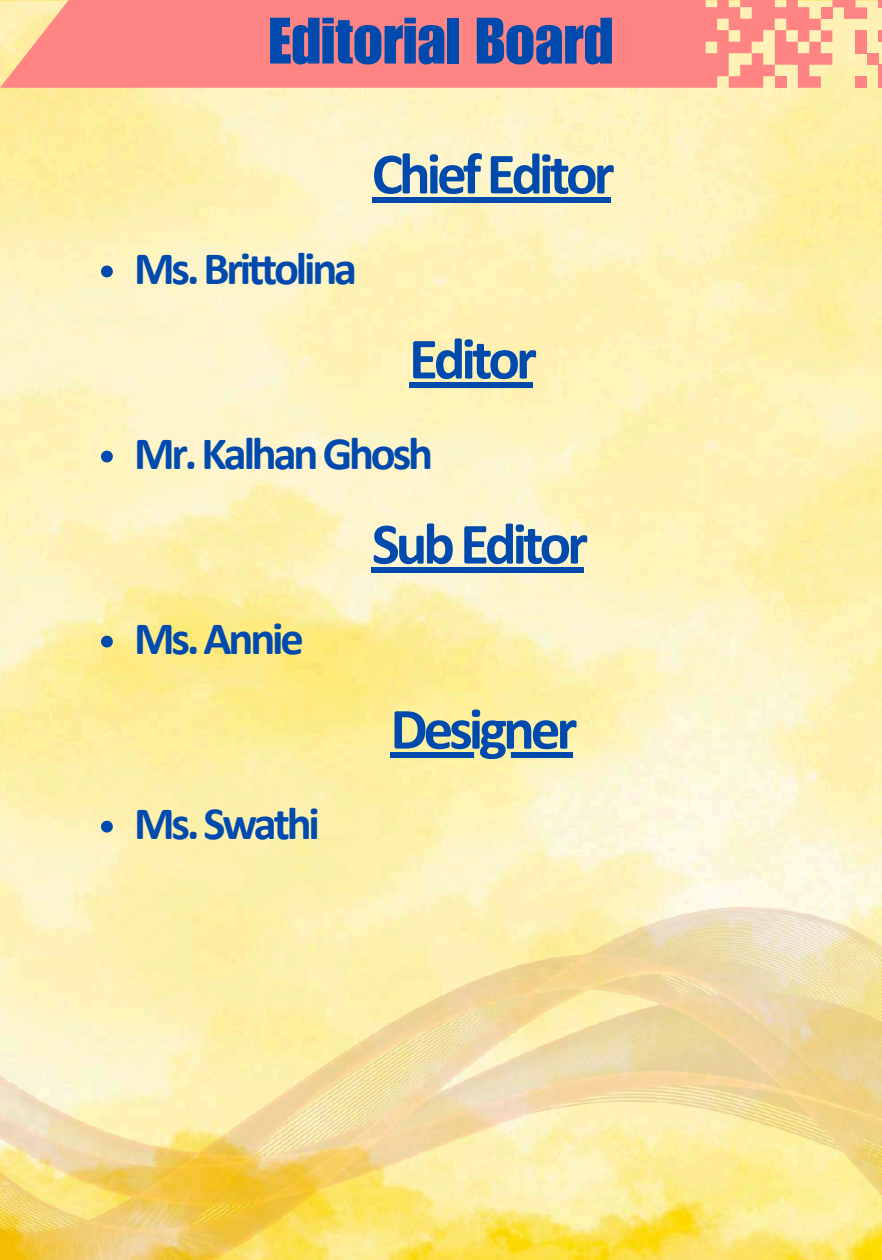
<style>
.page{position:relative;width:882px;height:1260px;background:#fff}
.page>*{position:absolute;margin:0;border:0;box-sizing:border-box;transform-origin:0 0}
.t1{font:64.23px "Impact LT Std";color:#004aad}
.t2{font:700 58.98px "Calibri";letter-spacing:-.065em;color:#004aad}
.t3{font:700 46.55px "Calibri";letter-spacing:-.065em;color:#004aad}
</style>
<div class="page">
<img style="left:0;top:0;width:882px;height:908px">
<img style="left:0;top:908px;width:882px;height:352px">
<svg style="left:821px;top:30px;width:11px;height:58px"></svg>
<div style="left:821px;top:7px;width:11px;height:12px;background:#ff8585"></div>
<svg style="left:0;top:0;width:821px;height:88px;background:#fe8e88"></svg>
<hr style="left:879px;top:65px;width:3px;height:23px;background:#ff8585">
<div style="left:856px;top:76px;width:11px;height:12px;background:#ff8585"></div>
<svg style="left:879px;top:0;width:3px;height:7px"></svg>
<svg style="left:832px;top:0;width:35px;height:19px"></svg>
<svg style="left:879px;top:30px;width:3px;height:12px"></svg>
<div style="left:867px;top:53px;width:12px;height:12px;background:#ff8585"></div>
<div style="left:856px;top:30px;width:11px;height:23px;background:#ff8585"></div>
<div style="left:372px;top:197px;width:239px;height:6px;background:#004aad"></div>
<svg style="left:101px;top:266px;width:12px;height:11px"></svg>
<div style="left:409px;top:382px;width:124px;height:6px;background:#004aad"></div>
<svg style="left:101px;top:451px;width:12px;height:11px"></svg>
<div style="left:372px;top:567px;width:212px;height:6px;background:#004aad"></div>
<svg style="left:101px;top:636px;width:12px;height:12px"></svg>
<svg style="left:390px;top:753px;width:183px;height:5px"></svg>
<svg style="left:101px;top:821px;width:12px;height:12px"></svg>
<h1 class="t1" style="left:269px;top:18px;width:346px">Editorial Board</h1>
<p class="t2" style="left:372px;top:149px;width:244px">Chief Editor</p>
<p class="t3" style="left:134px;top:249px;width:225px">Ms. Brittolina</p>
<p class="t2" style="left:409px;top:334px;width:129px">Editor</p>
<p class="t3" style="left:134px;top:434px;width:300px">Mr. Kalhan Ghosh</p>
<p class="t3" style="left:134px;top:619px;width:171px">Ms. Annie</p>
<p class="t3" style="left:134px;top:804px;width:187px">Ms. Swathi</p>
<p class="t2" style="left:372px;top:519px;width:218px">Sub Editor</p>
<p class="t2" style="left:390px;top:704px;width:188px">Designer</p>
</div>
